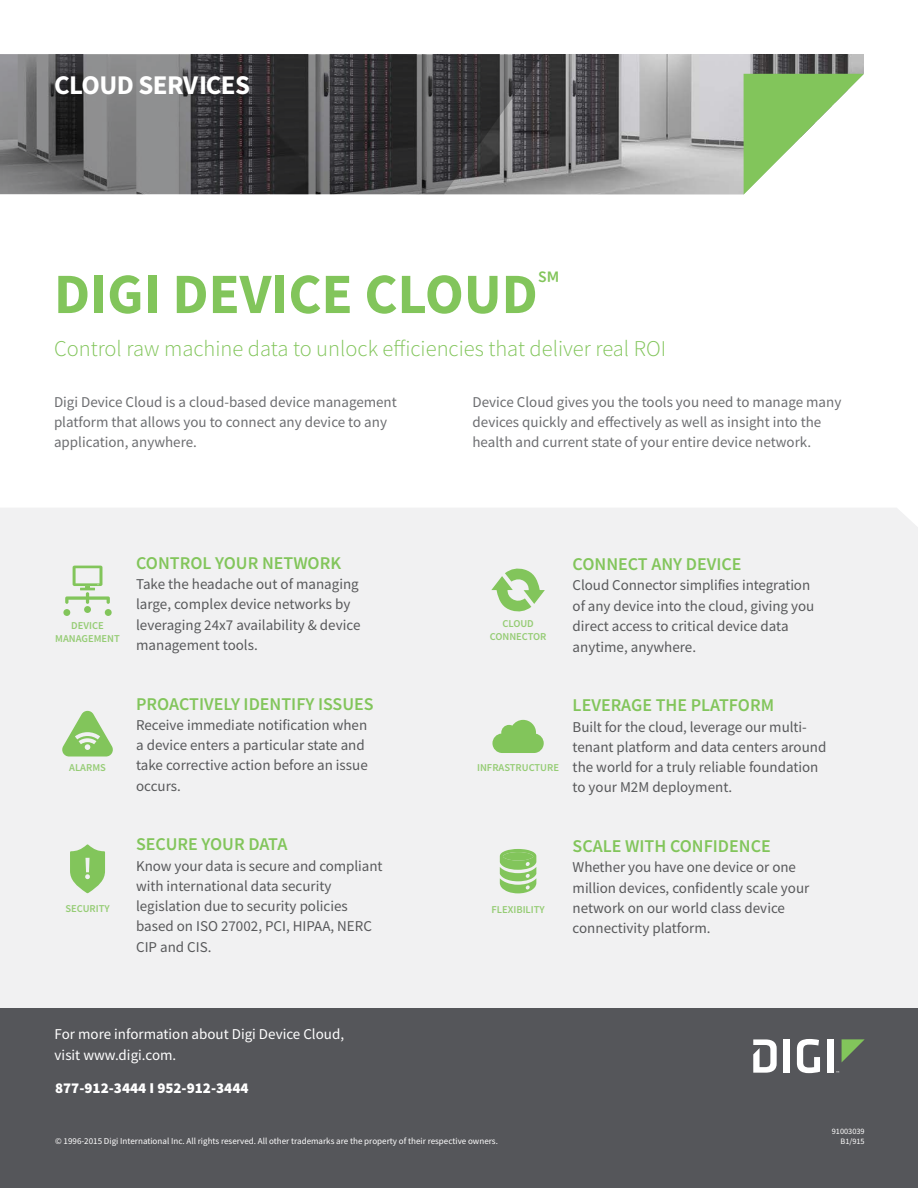
<style>
.page{position:relative;width:918px;height:1188px;background:#fff}
.page>*{position:absolute;margin:0;border:0;box-sizing:border-box;transform-origin:0 0}
.t1{font:700 57px "Source Sans Pro";color:#82c55b}
.t2{font:700 27px "Source Sans Pro";letter-spacing:-.02em;color:#fff}
.Product_Description{font:300 22.5px "Source Sans Pro";color:#82c55b}
.Body_Copy{font:600 18px "Source Sans Pro";color:#82c55b}
.Body_Copy-2{font:15px/20.2px "Source Sans Pro";color:#58595b}
.Bullets{font:15px/20.2px "Source Sans Pro";color:#6d6e71}
.ft_pg_body_copy{font:15px/21px "Source Sans Pro";color:#fff}
.ft_pg_body_copy-2{font:900 15px "Source Sans Pro";color:#fff}
.Table_-_Header{font:600 10.5px/12.8px "Source Sans Pro";color:#95cc74;text-align:center}
.ft_pg_body_copy-3{font:9px "Source Sans Pro";color:#fff}
.t3{font:8.25px "Source Sans Pro";color:#fff}
</style>
<div class="page">
<img style="left:0;top:54px;width:864px;height:141px">
<div style="left:0;top:508px;width:918px;height:501px;background:#f1f1f2"></div>
<svg style="left:744px;top:74px;width:120px;height:121px"></svg>
<svg style="left:0;top:54px;width:543px;height:140px;background:#545355"></svg>
<div style="left:0;top:1009px;width:918px;height:179px;background:#55565a"></div>
<div style="left:784px;top:1039px;width:6px;height:34px;background:#fff"></div>
<svg style="left:797px;top:1039px;width:23px;height:34px"></svg>
<div style="left:827px;top:1039px;width:6px;height:34px;background:#fff"></div>
<svg style="left:842px;top:1039px;width:23px;height:23px"></svg>
<svg style="left:753px;top:1039px;width:24px;height:34px"></svg>
<svg style="left:62px;top:711px;width:51px;height:46px"></svg>
<div style="left:84px;top:606px;width:7px;height:7px;background:#82c55b;border-radius:50%"></div>
<div style="left:105px;top:609px;width:7px;height:7px;background:#82c55b;border-radius:50%"></div>
<div style="left:63px;top:609px;width:7px;height:7px;background:#82c55b;border-radius:50%"></div>
<svg style="left:65px;top:566px;width:45px;height:38px"></svg>
<svg style="left:70px;top:844px;width:35px;height:49px"></svg>
<svg style="left:491px;top:568px;width:54px;height:45px"></svg>
<svg style="left:492px;top:720px;width:52px;height:33px"></svg>
<svg style="left:500px;top:849px;width:36px;height:44px"></svg>
<p class="t2" style="left:54px;top:68px;width:198px">CLOUD SERVICES</p>
<p class="t1" style="left:54px;top:258px;width:506px">DIGI DEVICE CLOUD<sup>℠</sup></p>
<p class="Product_Description" style="left:54px;top:335px;width:614px">Control raw machine data to unlock efficiencies that deliver real ROI</p>
<p class="Bullets" style="left:54px;top:391px;width:344px">Digi Device Cloud is a cloud-based device management platform that allows you to connect any device to any application, anywhere.</p>
<p class="Bullets" style="left:472px;top:391px;width:370px">Device Cloud gives you the tools you need to manage many devices quickly and effectively as well as insight into the health and current state of your entire device network.</p>
<p class="Table_-_Header" style="left:71px;top:619px;width:34px">DEVICE</p>
<p class="Table_-_Header" style="left:55px;top:632px;width:66px">MANAGEMENT</p>
<p class="Body_Copy" style="left:136px;top:551px;width:207px">CONTROL YOUR NETWORK</p>
<p class="Body_Copy-2" style="left:136px;top:574px;width:226px">Take the headache out of managing large, complex device networks by leveraging 24x7 availability &amp; device management tools.</p>
<p class="Table_-_Header" style="left:490px;top:617px;width:58px">CLOUD<br>CONNECTOR</p>
<p class="Body_Copy" style="left:573px;top:552px;width:170px">CONNECT ANY DEVICE</p>
<p class="Body_Copy-2" style="left:573px;top:575px;width:243px">Cloud Connector simplifies integration of any device into the cloud, giving you direct access to critical device data anytime, anywhere.</p>
<p class="Table_-_Header" style="left:69px;top:761px;width:38px">ALARMS</p>
<p class="Body_Copy" style="left:136px;top:692px;width:239px">PROACTIVELY IDENTIFY ISSUES</p>
<p class="Body_Copy-2" style="left:136px;top:715px;width:233px">Receive immediate notification when a device enters a particular state and take corrective action before an issue occurs.</p>
<p class="Table_-_Header" style="left:477px;top:761px;width:83px">INFRASTRUCTURE</p>
<p class="Body_Copy" style="left:573px;top:694px;width:203px">LEVERAGE THE PLATFORM</p>
<p class="Body_Copy-2" style="left:573px;top:716px;width:255px">Built for the cloud, leverage our multi&shy;tenant platform and data centers around the world for a truly reliable foundation to your M2M deployment.</p>
<p class="Table_-_Header" style="left:65px;top:902px;width:46px">SECURITY</p>
<p class="Body_Copy" style="left:136px;top:833px;width:153px">SECURE YOUR DATA</p>
<p class="Body_Copy-2" style="left:136px;top:855px;width:248px">Know your data is secure and compliant with international data security legislation due to security policies based on ISO 27002, PCI, HIPAA, NERC<br>CIP and CIS.</p>
<p class="Table_-_Header" style="left:491px;top:903px;width:55px">FLEXIBILITY</p>
<p class="Body_Copy" style="left:573px;top:834px;width:200px">SCALE WITH CONFIDENCE</p>
<p class="Body_Copy-2" style="left:573px;top:857px;width:238px">Whether you have one device or one million devices, confidently scale your network on our world class device connectivity platform.</p>
<p class="ft_pg_body_copy" style="left:55px;top:1024px;width:291px">For more information about Digi Device Cloud, visit www.digi.com.</p>
<p class="ft_pg_body_copy-2" style="left:55px;top:1078px;width:195px">877-912-3444 I 952-912-3444</p>
<p class="t3" style="left:832px;top:1126px;width:34px">91003039</p>
<p class="ft_pg_body_copy-3" style="left:55px;top:1136px;width:444px">© 1996-2015 Digi International Inc. All rights reserved. All other trademarks are the property of their respective owners.</p>
<p class="t3" style="left:841px;top:1136px;width:26px">B1/915</p>
</div>
